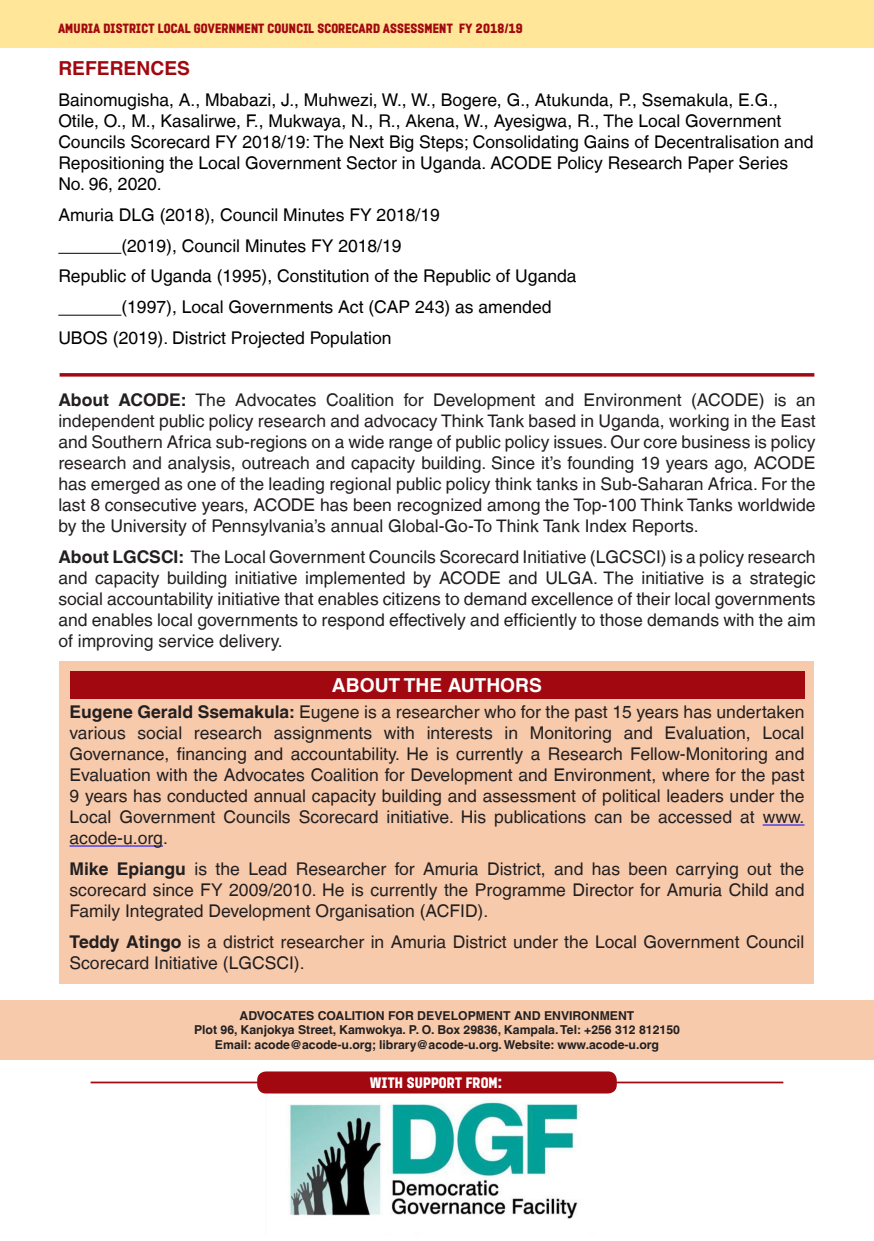
<style>
.page{position:relative;width:874px;height:1241px;background:#fff}
.page>*{position:absolute;margin:0;border:0;box-sizing:border-box;transform-origin:0 0}
.t1{font:700 19.25px "Helvetica LT";color:#fff}
.Heading_2{font:700 19.25px "Helvetica LT";color:#a1080f}
.t2{font:17.5px/21px "Helvetica LT";color:#231f20;text-align:justify}
.t3{font:17.5px/21px "Helvetica LT";color:#000}
.t4{font:13.83px "PROMINDER";color:#fff}
.t5{font:700 12.25px "Helvetica LT";color:#231f20}
.t6{font:12.25px "PROMINDER";color:#a1080f}
.s1{font-weight:700}
</style>
<div class="page">
<div style="left:0;top:0;width:873px;height:48px;background:#ffe699"></div>
<img style="left:265px;top:1080px;width:378px;height:139px">
<div style="left:0;top:999px;width:873px;height:60px;background:#f7caac"></div>
<hr style="left:91px;top:1081px;width:692px;height:2px;background:#a1080f">
<div style="left:257px;top:1071px;width:359px;height:22px;background:#a1080f;border-radius:9px"></div>
<div style="left:60px;top:661px;width:754px;height:322px;background:#f7caac"></div>
<hr style="left:762px;top:824px;width:42px;height:1px;background:#00f">
<hr style="left:69px;top:845px;width:94px;height:1px;background:#00f">
<div style="left:69px;top:671px;width:735px;height:28px;background:#a1080f"></div>
<hr style="left:60px;top:373px;width:754px;height:3px;background:#a1080f">
<hr style="left:58px;top:253px;width:63px;height:1px;background:#000">
<hr style="left:58px;top:315px;width:63px;height:1px;background:#000">
<p class="t6" style="left:58px;top:22px;width:466px">AMURIA DISTRICT LOCAL GOVERNMENT COUNCIL SCORECARD ASSESSMENT FY 2018/19</p>
<p class="Heading_2" style="left:58px;top:56px;width:133px">REFERENCES</p>
<p class="t3" style="left:58px;top:89px;width:756px">Bainomugisha, A., Mbabazi, J., Muhwezi, W., W., Bogere, G., Atukunda, P., Ssemakula, E.G., Otile, O., M., Kasalirwe, F., Mukwaya, N., R., Akena, W., Ayesigwa, R., The Local Government Councils Scorecard FY 2018/19: The Next Big Steps; Consolidating Gains of Decentralisation and Repositioning the Local Government Sector in Uganda. ACODE Policy Research Paper Series No. 96, 2020.</p>
<p class="t3" style="left:58px;top:204px;width:383px">Amuria DLG (2018), Council Minutes FY 2018/19</p>
<p class="t3" style="left:121px;top:235px;width:281px">(2019), Council Minutes FY 2018/19</p>
<p class="t3" style="left:58px;top:266px;width:519px">Republic of Uganda (1995), Constitution of the Republic of Uganda</p>
<p class="t3" style="left:121px;top:297px;width:431px">(1997), Local Governments Act (CAP 243) as amended</p>
<p class="t3" style="left:58px;top:327px;width:334px">UBOS (2019). District Projected Population</p>
<p class="t2" style="left:58px;top:389px;width:758px"><span class="s1">About ACODE:</span> The Advocates Coalition for Development and Environment (ACODE) is an independent public policy research and advocacy Think Tank based in Uganda, working in the East and Southern Africa sub-regions on a wide range of public policy issues. Our core business is policy research and analysis, outreach and capacity building. Since it’s founding 19 years ago, ACODE has emerged as one of the leading regional public policy think tanks in Sub-Saharan Africa. For the last 8 consecutive years, ACODE has been recognized among the Top-100 Think Tanks worldwide by the University of Pennsylvania’s annual Global-Go-To Think Tank Index Reports.</p>
<p class="t2" style="left:58px;top:546px;width:758px"><span class="s1">About LGCSCI:</span> The Local Government Councils Scorecard Initiative (LGCSCI) is a policy research and capacity building initiative implemented by ACODE and ULGA. The initiative is a strategic social accountability initiative that enables citizens to demand excellence of their local governments and enables local governments to respond effectively and efficiently to those demands with the aim of improving service delivery.</p>
<p class="t1" style="left:332px;top:673px;width:211px">ABOUT THE AUTHORS</p>
<p class="t2" style="left:69px;top:701px;width:736px"><span class="s1">Eugene Gerald Ssemakula:</span> Eugene is a researcher who for the past 15 years has undertaken various social research assignments with interests in Monitoring and Evaluation, Local Governance, financing and accountability. He is currently a Research Fellow-Monitoring and Evaluation with the Advocates Coalition for Development and Environment, where for the past 9 years has conducted annual capacity building and assessment of political leaders under the Local Government Councils Scorecard initiative. His publications can be accessed at www. acode-u.org.</p>
<p class="t2" style="left:69px;top:858px;width:736px"><span class="s1">Mike Epiangu</span> is the Lead Researcher for Amuria District, and has been carrying out the scorecard since FY 2009/2010. He is currently the Programme Director for Amuria Child and Family Integrated Development Organisation (ACFID).</p>
<p class="t2" style="left:69px;top:931px;width:736px"><span class="s1">Teddy Atingo</span> is a district researcher in Amuria District under the Local Government Council<br>Scorecard Initiative (LGCSCI).</p>
<p class="t5" style="left:239px;top:1007px;width:396px">ADVOCATES COALITION FOR DEVELOPMENT AND ENVIRONMENT</p>
<p class="t5" style="left:194px;top:1022px;width:487px">Plot 96, Kanjokya Street, Kamwokya. P. O. Box 29836, Kampala. Tel: +256 312 812150</p>
<p class="t5" style="left:215px;top:1036px;width:445px">Email: acode@acode-u.org; library@acode-u.org. Website: www.acode-u.org</p>
<p class="t4" style="left:369px;top:1074px;width:133px">WITH SUPPORT FROM:</p>
</div>
